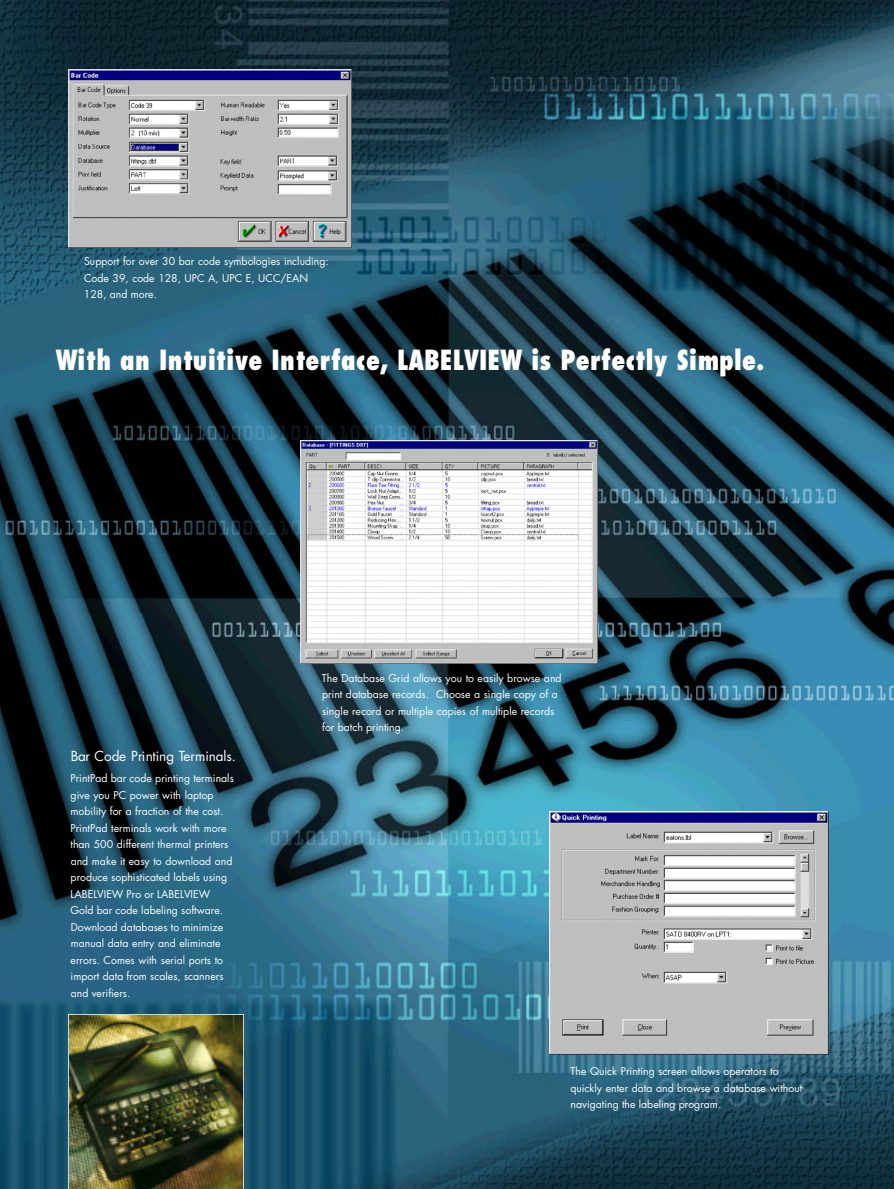
<style>
.page{position:relative;width:894px;height:1189px;background:#fff}
.page>*{position:absolute;margin:0;border:0;box-sizing:border-box;transform-origin:0 0}
.t1{font:800 condensed 27px "Futura";letter-spacing:.015em;color:#fff;scale:.95 1}
.t2{font:13.5px "Futura";color:#fff}
.t3{font:10.5px/16.5px "Futura";color:#fff}
</style>
<div class="page">
<img style="left:0;top:0;width:893px;height:1188px">
<img style="left:69px;top:70px;width:282px;height:177px">
<img style="left:300px;top:440px;width:297px;height:223px">
<img style="left:549px;top:810px;width:279px;height:243px">
<img style="left:69px;top:1014px;width:175px;height:174px">
<p class="t3" style="left:84px;top:254px;width:246px">Support for over 30 bar code symbologies including:<br>Code 39, code 128, UPC A, UPC E, UCC/EAN<br>128, and more.</p>
<h1 class="t1" style="left:56px;top:349px;width:747px">With an Intuitive Interface, L A B E LV I E W is Perfectly Simple.</h1>
<p class="t2" style="left:71px;top:749px;width:167px">Bar Code Printing Te rm i n a l s .</p>
<p class="t3" style="left:70px;top:770px;width:165px">PrintPad bar code printing terminals give you PC power with laptop mobility for a fraction of the cost.<br>PrintPad terminals work with more than 500 different thermal printers and make it easy to download and produce sophisticated labels using<br>LABELVIEW Pro or LABELVIEW<br>Gold bar code labeling software.<br>Download databases to minimize manual data entry and eliminate errors. Comes with serial ports to import data from scales, scanners and verifiers.</p>
<p class="t3" style="left:322px;top:670px;width:241px">The Database Grid allows you to easily browse and print database records. Choose a single copy of a single record or multiple copies of multiple records for batch printing.</p>
<p class="t3" style="left:570px;top:1063px;width:233px">The Quick Printing screen allows operators to quickly enter data and browse a database without navigating the labeling program.</p>
</div>
